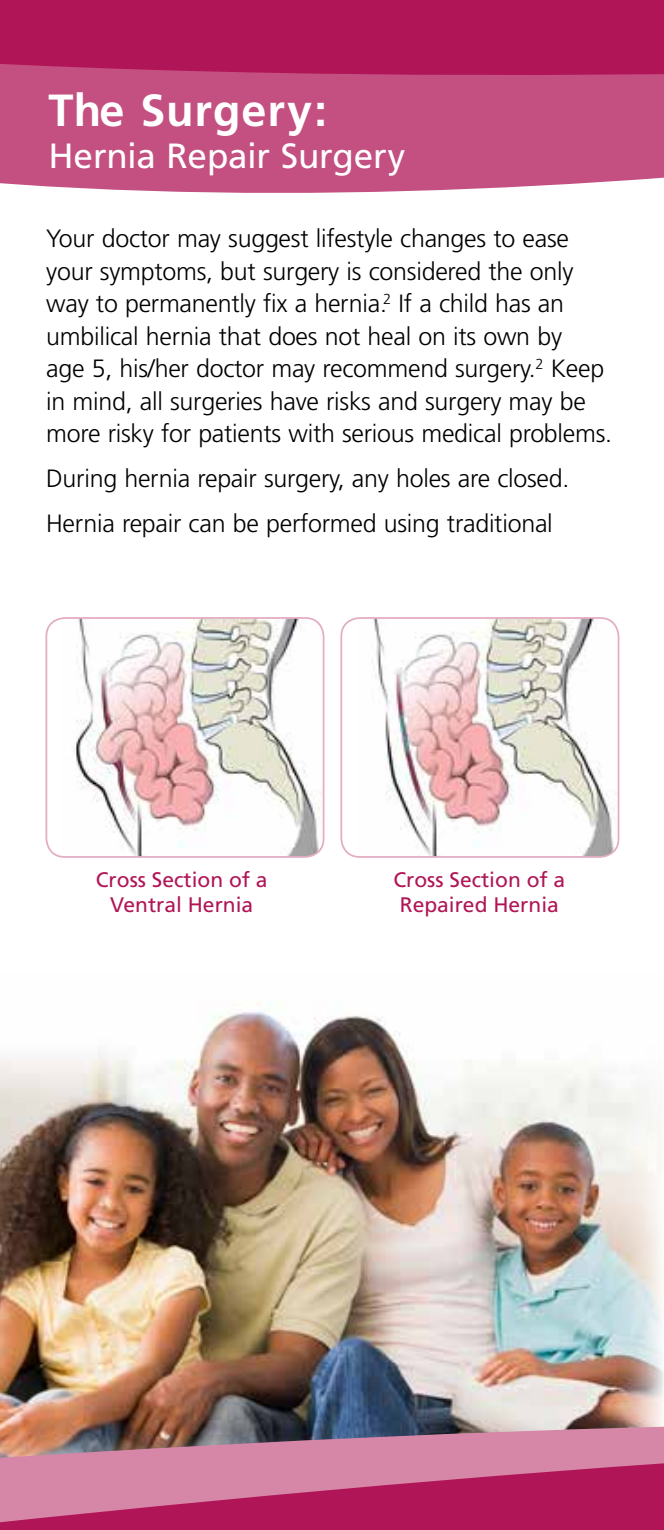
<style>
.page{position:relative;width:664px;height:1530px;background:#fff}
.page>*{position:absolute;margin:0;border:0;box-sizing:border-box;transform-origin:0 0}
.t1{font:700 45px "Frutiger";letter-spacing:.02em;color:#fff}
.t2{font:35px "Frutiger";letter-spacing:-.005em;color:#fff}
.t3{font:300 25px/32.5px "Frutiger";letter-spacing:-.01em;color:#000}
.t4{font:21px/25.2px "Frutiger";color:#b01657;text-align:center}
</style>
<div class="page">
<img style="left:0;top:1003px;width:664px;height:414px">
<svg style="left:0;top:0;width:664px;height:193px;background:#bd3e74"></svg>
<img style="left:0;top:1417px;width:664px;height:15px">
<svg style="left:0;top:1432px;width:664px;height:98px;background:#be5680"></svg>
<img style="left:75px;top:618px;width:248px;height:237px">
<div style="left:45px;top:617px;width:279px;height:241px;border:2px solid #e3adc4;border-radius:19px"></div>
<img style="left:373px;top:618px;width:245px;height:237px">
<div style="left:340px;top:617px;width:279px;height:241px;border:2px solid #e3adc4;border-radius:19px"></div>
<h1 class="t1" style="left:48px;top:83px;width:280px">The Surgery:</h1>
<h2 class="t2" style="left:48px;top:135px;width:358px">Hernia Repair Surgery</h2>
<p class="t3" style="left:46px;top:222px;width:567px">Your doctor may suggest lifestyle changes to ease your symptoms, but surgery is considered the only way to permanently fix a hernia.<sup>2</sup> If a child has an umbilical hernia that does not heal on its own by<br>age 5, his/her doctor may recommend surgery.<sup>2</sup> Keep in mind, all surgeries have risks and surgery may be more risky for patients with serious medical problems.</p>
<p class="t3" style="left:46px;top:456px;width:525px;line-height:45px">During hernia repair surgery, any holes are closed.<br>Hernia repair can be performed using traditional</p>
<p class="t4" style="left:96px;top:867px;width:173px">Cross Section of a<br>Ventral Hernia</p>
<p class="t4" style="left:393px;top:867px;width:173px">Cross Section of a<br>Repaired Hernia</p>
</div>
